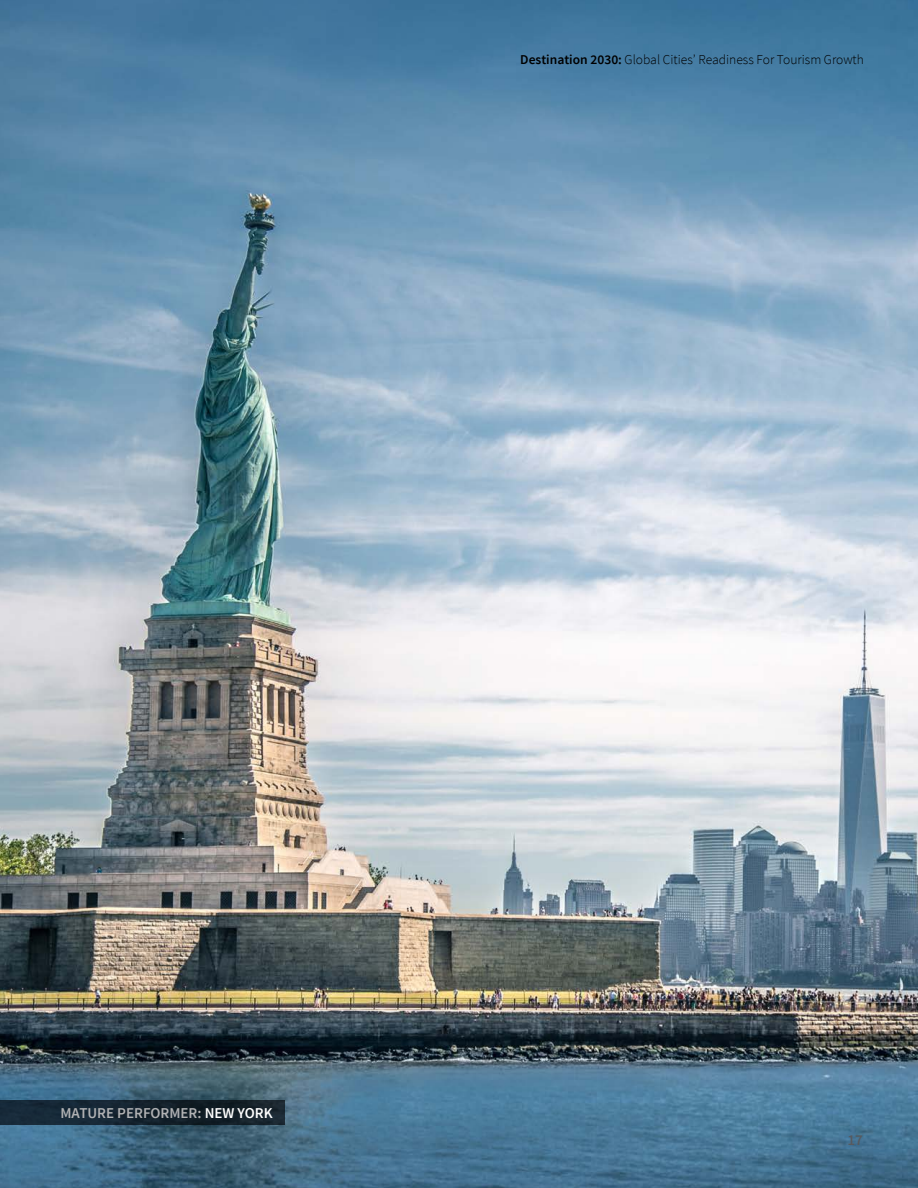
<style>
.page{position:relative;width:918px;height:1188px;background:#fff}
.page>*{position:absolute;margin:0;border:0;box-sizing:border-box;transform-origin:0 0}
.t1{font:600 15px "Source Sans Pro";color:#b1b2b4}
.t2{font:600 15px "Source Sans Pro";color:#565a60}
.t3{font:300 13.5px "Source Sans Pro";color:#000}
.s1{font-weight:600}
.s2{color:#fff}
</style>
<div class="page">
<img style="left:0;top:0;width:918px;height:1188px">
<svg style="left:0;top:1100px;width:284px;height:24px;fill:#152530"></svg>
<p class="t3" style="left:520px;top:51px;width:345px"><span class="s1">Destination 2030:</span> Global Cities’ Readiness For Tourism Growth</p>
<h3 class="t1" style="left:60px;top:1104px;width:214px">MATURE PERFORMER: <span class="s2">NEW YORK</span></h3>
<p class="t2" style="left:848px;top:1131px;width:17px">17</p>
</div>
